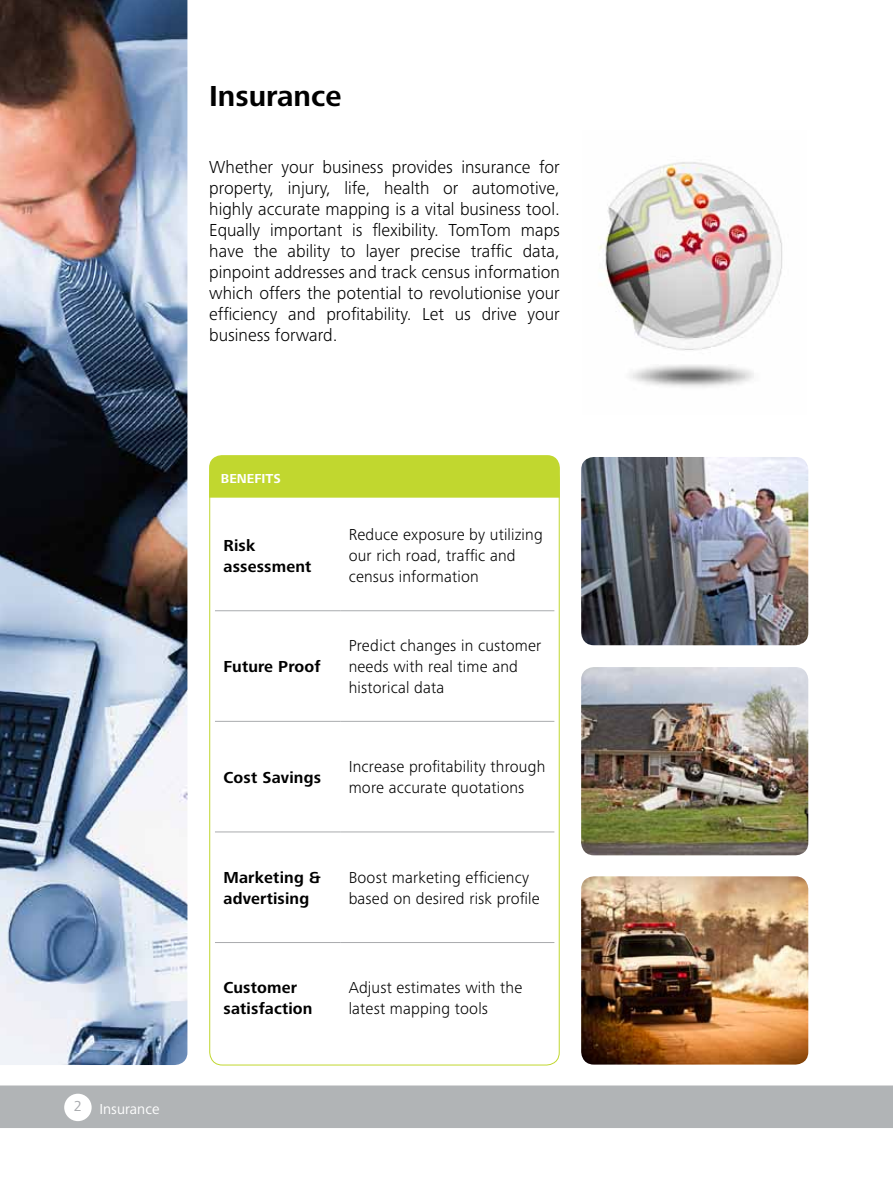
<style>
.page{position:relative;width:893px;height:1191px;background:#fff}
.page>*{position:absolute;margin:0;border:0;box-sizing:border-box;transform-origin:0 0}
.t1{font:700 30px "Frutiger Next Pro";color:#000}
.t2{font:300 18px/21px "Frutiger Next Pro";color:#000;text-align:justify}
.t3{font:300 16.5px/21px "Frutiger Next Pro";letter-spacing:.01em;color:#000}
.t4{font:700 16.5px/21px "Frutiger Next Pro";letter-spacing:.01em;color:#000}
.t5{font:15px "Frutiger Next Pro";color:#fff}
.t6{font:700 13.5px "Frutiger Next Pro";color:#fff}
</style>
<div class="page">
<div style="left:0;top:1085px;width:893px;height:43px;background:#b1b4b6"></div>
<div style="left:64px;top:1093px;width:28px;height:28px;background:#fff;border-radius:50%"></div>
<img style="left:0;top:0;width:187px;height:1065px">
<div style="left:209px;top:455px;width:351px;height:42px;background:#c1d72f"></div>
<hr style="left:215px;top:610px;width:125px;height:1px;background:#a9abae">
<hr style="left:340px;top:610px;width:214px;height:1px;background:#a9abae">
<hr style="left:215px;top:721px;width:125px;height:1px;background:#a9abae">
<hr style="left:340px;top:721px;width:214px;height:1px;background:#a9abae">
<hr style="left:215px;top:831px;width:125px;height:1px;background:#a9abae">
<hr style="left:340px;top:831px;width:214px;height:1px;background:#a9abae">
<hr style="left:215px;top:942px;width:125px;height:1px;background:#a9abae">
<hr style="left:340px;top:942px;width:214px;height:1px;background:#a9abae">
<img style="left:581px;top:876px;width:227px;height:188px">
<img style="left:581px;top:457px;width:227px;height:188px">
<img style="left:581px;top:667px;width:227px;height:188px">
<img style="left:599px;top:162px;width:184px;height:226px">
<h1 class="t1" style="left:209px;top:79px;width:134px">Insurance</h1>
<p class="t2" style="left:209px;top:156px;width:352px">Whether your business provides insurance for property, injury, life, health or automotive, highly accurate mapping is a vital business tool.<br>Equally important is flexibility. TomTom maps have the ability to layer precise traffic data, pinpoint addresses and track census information which offers the potential to revolutionise your efficiency and profitability. Let us drive your business forward.</p>
<p class="t5" style="left:74px;top:1100px;width:87px"><sup>2</sup> Insurance</p>
<p class="t6" style="left:221px;top:471px;width:61px">Benefits</p>
<p class="t4" style="left:223px;top:535px;width:89px">Risk assessment</p>
<p class="t3" style="left:349px;top:524px;width:196px">Reduce exposure by utilizing our rich road, traffic and census information</p>
<p class="t4" style="left:223px;top:656px;width:99px">Future Proof</p>
<p class="t3" style="left:349px;top:635px;width:194px">Predict changes in customer needs with real time and historical data</p>
<p class="t4" style="left:223px;top:766px;width:99px">Cost Savings</p>
<p class="t3" style="left:349px;top:756px;width:198px">Increase profitability through more accurate quotations</p>
<p class="t4" style="left:223px;top:866px;width:99px">Marketing &amp; advertising</p>
<p class="t3" style="left:349px;top:866px;width:192px">Boost marketing efficiency based on desired risk profile</p>
<p class="t4" style="left:223px;top:977px;width:91px">Customer satisfaction</p>
<p class="t3" style="left:349px;top:977px;width:175px">Adjust estimates with the latest mapping tools</p>
</div>
